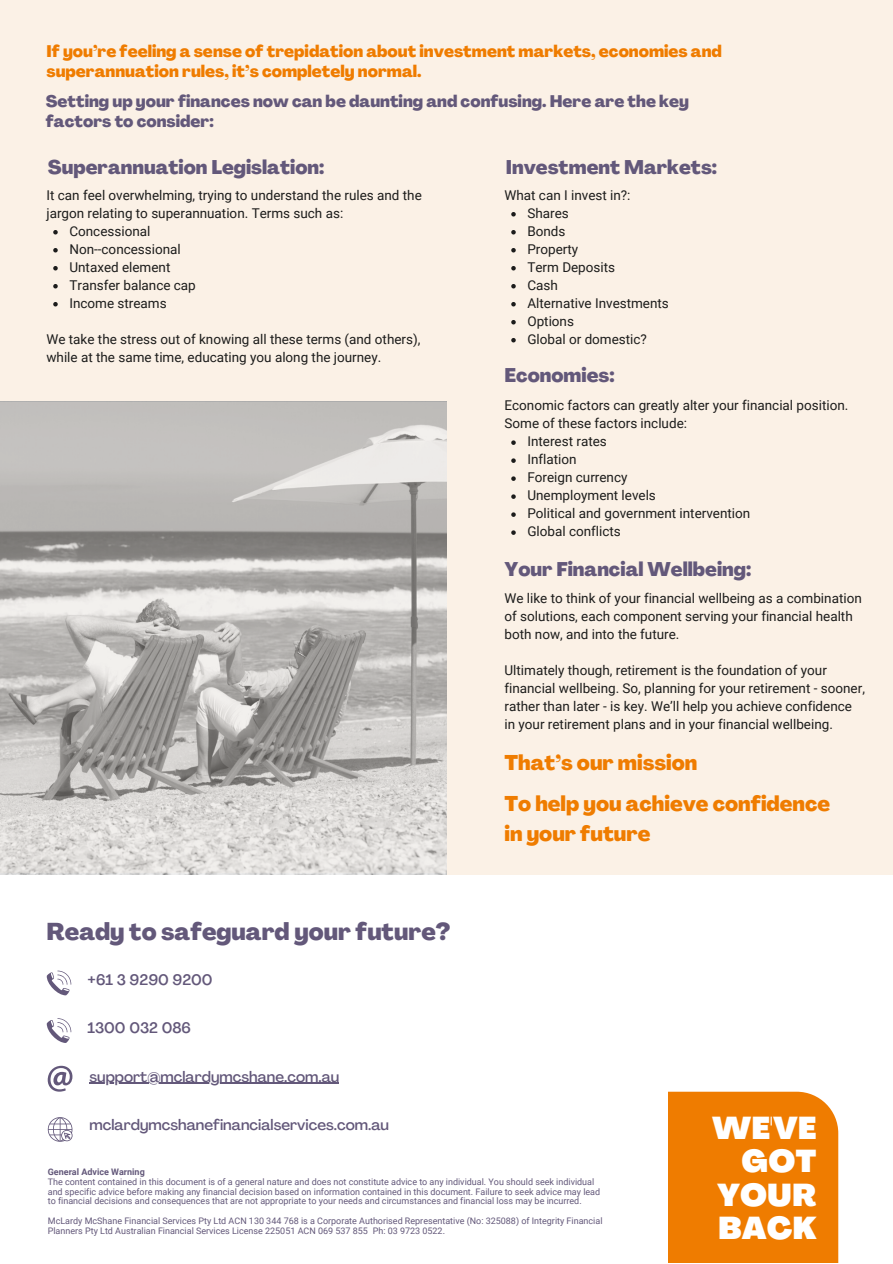
<style>
.page{position:relative;width:893px;height:1264px;background:#fff}
.page>*{position:absolute;margin:0;border:0;box-sizing:border-box;transform-origin:0 0}
.t1{font:900 31.05px "Agrandir";color:#fff}
.t2{font:800 24px "Agrandir";color:#63587a}
.t3{font:800 21px/29.2px "Agrandir";color:#ef7c00}
.t4{font:800 19.5px "Agrandir";color:#63587a}
.t5{font:800 16.5px/20.2px "Agrandir";color:#ef7c00}
.t6{font:800 16.5px/20.2px "Agrandir";color:#63587a}
.t7{font:500 15px "Agrandir";color:#63587a}
.t8{font:13.5px/18px "Roboto";color:#1c1c1b}
.t9{font:9px/9.8px "Roboto";color:#63587a}
.t10{font:700 9px "Roboto";color:#63587a}
</style>
<div class="page">
<div style="left:446px;top:554px;width:446px;height:320px;background:#fbf1e6"></div>
<div style="left:0;top:0;width:892px;height:614px;background:#fbf1e6"></div>
<svg style="left:0;top:402px;width:446px;height:470px;background:#bebcb9"></svg>
<div style="left:668px;top:1091px;width:170px;height:171px;background:#ef7c00"></div>
<div style="left:607px;top:1092px;width:183px;height:170px;background:#ef7c00"></div>
<div style="left:400px;top:1091px;width:267px;height:171px;background:#fff"></div>
<svg style="left:53px;top:230px;width:5px;height:4px"></svg>
<svg style="left:53px;top:248px;width:5px;height:4px"></svg>
<svg style="left:53px;top:266px;width:5px;height:4px"></svg>
<svg style="left:53px;top:284px;width:5px;height:4px"></svg>
<svg style="left:53px;top:302px;width:5px;height:4px"></svg>
<svg style="left:511px;top:212px;width:4px;height:4px"></svg>
<svg style="left:511px;top:230px;width:4px;height:4px"></svg>
<svg style="left:511px;top:248px;width:4px;height:4px"></svg>
<svg style="left:511px;top:266px;width:4px;height:4px"></svg>
<svg style="left:511px;top:284px;width:4px;height:4px"></svg>
<svg style="left:511px;top:302px;width:4px;height:4px"></svg>
<svg style="left:511px;top:320px;width:4px;height:4px"></svg>
<svg style="left:511px;top:338px;width:4px;height:4px"></svg>
<svg style="left:511px;top:440px;width:4px;height:5px"></svg>
<svg style="left:511px;top:458px;width:4px;height:5px"></svg>
<svg style="left:511px;top:476px;width:4px;height:5px"></svg>
<svg style="left:511px;top:494px;width:4px;height:5px"></svg>
<svg style="left:511px;top:512px;width:4px;height:5px"></svg>
<svg style="left:511px;top:530px;width:4px;height:5px"></svg>
<svg style="left:48px;top:1117px;width:25px;height:24px"></svg>
<svg style="left:48px;top:1065px;width:24px;height:26px"></svg>
<hr style="left:89px;top:1082px;width:250px;height:1px;background:#63587a">
<svg style="left:47px;top:970px;width:24px;height:25px"></svg>
<svg style="left:47px;top:1018px;width:24px;height:24px"></svg>
<p class="t5" style="left:46px;top:43px;width:677px">If you’re feeling a sense of trepidation about investment markets, economies and superannuation rules, it’s completely normal.</p>
<p class="t6" style="left:46px;top:92px;width:644px">Setting up your finances now can be daunting and confusing. Here are the key factors to consider:</p>
<p class="t4" style="left:48px;top:160px;width:278px">Superannuation Legislation:</p>
<p class="t8" style="left:46px;top:186px;width:377px">It can feel overwhelming, trying to understand the rules and the jargon relating to superannuation. Terms such as:</p>
<p class="t8" style="left:69px;top:222px;width:82px">Concessional</p>
<p class="t8" style="left:69px;top:240px;width:113px">Non--concessional</p>
<p class="t8" style="left:69px;top:258px;width:102px">Untaxed element</p>
<p class="t8" style="left:69px;top:276px;width:128px">Transfer balance cap</p>
<p class="t8" style="left:69px;top:294px;width:99px">Income streams</p>
<p class="t8" style="left:46px;top:330px;width:375px">We take the stress out of knowing all these terms (and others), while at the same time, educating you along the journey.</p>
<p class="t2" style="left:46px;top:921px;width:405px">Ready to safeguard your future?</p>
<p class="t7" style="left:88px;top:973px;width:126px">+61 3 9290 9200</p>
<p class="t7" style="left:87px;top:1021px;width:105px">1300 032 086</p>
<p class="t7" style="left:89px;top:1070px;width:251px">support@mclardymcshane.com.au</p>
<p class="t4" style="left:506px;top:160px;width:213px">Investment Markets:</p>
<p class="t8" style="left:504px;top:186px;width:127px">What can I invest in?:</p>
<p class="t8" style="left:527px;top:204px;width:43px">Shares</p>
<p class="t8" style="left:527px;top:222px;width:40px">Bonds</p>
<p class="t8" style="left:527px;top:240px;width:52px">Property</p>
<p class="t8" style="left:527px;top:258px;width:89px">Term Deposits</p>
<p class="t8" style="left:527px;top:276px;width:32px">Cash</p>
<p class="t8" style="left:527px;top:294px;width:143px">Alternative Investments</p>
<p class="t8" style="left:527px;top:312px;width:48px">Options</p>
<p class="t8" style="left:527px;top:330px;width:121px">Global or domestic?</p>
<p class="t4" style="left:504px;top:367px;width:112px">Economies:</p>
<p class="t8" style="left:504px;top:396px;width:345px">Economic factors can greatly alter your financial position.<br>Some of these factors include:</p>
<p class="t8" style="left:527px;top:432px;width:81px">Interest rates</p>
<p class="t8" style="left:527px;top:450px;width:51px">Inflation</p>
<p class="t8" style="left:527px;top:468px;width:102px">Foreign currency</p>
<p class="t8" style="left:527px;top:486px;width:130px">Unemployment levels</p>
<p class="t8" style="left:527px;top:504px;width:224px">Political and government intervention</p>
<p class="t8" style="left:527px;top:522px;width:95px">Global conflicts</p>
<p class="t4" style="left:504px;top:561px;width:248px">Your Financial Wellbeing:</p>
<p class="t8" style="left:504px;top:589px;width:359px">We like to think of your financial wellbeing as a combination of solutions, each component serving your financial health both now, and into the future.</p>
<p class="t8" style="left:504px;top:661px;width:362px">Ultimately though, retirement is the foundation of your financial wellbeing. So, planning for your retirement - sooner, rather than later - is key. We’ll help you achieve confidence in your retirement plans and in your financial wellbeing.</p>
<p class="t3" style="left:504px;top:750px;width:194px">That’s our mission</p>
<p class="t3" style="left:504px;top:791px;width:327px">To help you achieve confidence in your future</p>
<p class="t7" style="left:89px;top:1118px;width:301px">mclardymcshanefinancialservices.com.au</p>
<p class="t10" style="left:48px;top:1166px;width:98px">General Advice Warning</p>
<p class="t9" style="left:48px;top:1176px;width:554px">The content contained in this document is of a general nature and does not constitute advice to any individual. You should seek individual and specific advice before making any financial decision based on information contained in this document. Failure to seek advice may lead to financial decisions and consequences that are not appropriate to your needs and circumstances and financial loss may be incurred.</p>
<p class="t9" style="left:48px;top:1215px;width:556px">McLardy McShane Financial Services Pty Ltd ACN 130 344 768 is a Corporate Authorised Representative (No: 325088) of Integrity Financial<br>Planners Pty Ltd Australian Financial Services License 225051 ACN 069 537 855 Ph: 03 9723 0522.</p>
<p class="t1" style="left:712px;top:1115px;width:106px">WE'VE</p>
<p class="t1" style="left:741px;top:1148px;width:76px">GOT</p>
<p class="t1" style="left:717px;top:1182px;width:101px">YOUR</p>
<p class="t1" style="left:718px;top:1215px;width:100px">BACK</p>
</div>
